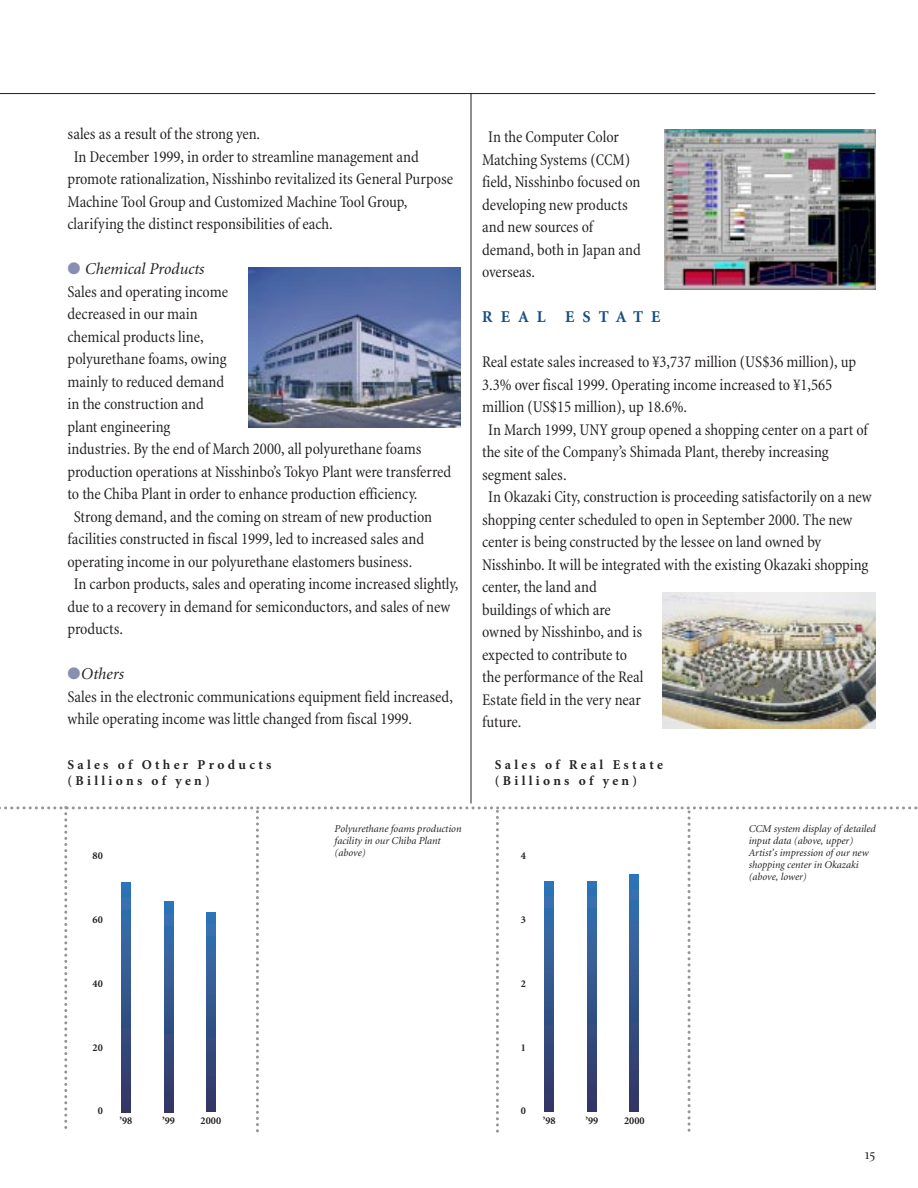
<style>
.page{position:relative;width:918px;height:1188px;background:#fff}
.page>*{position:absolute;margin:0;border:0;box-sizing:border-box;transform-origin:0 0}
.t1{font:condensed 16.5px/22.5px "Minion";color:#231f20}
.t2{font:italic 16.5px "Minion";color:#231f20}
.t3{font:700 16.5px "Minion";letter-spacing:.49em;color:#144e82}
.t4{font:700 13.5px/16.5px "Minion";letter-spacing:.245em;color:#231f20}
.t5{font:italic 10.5px/12px "Minion";color:#231f20}
.t6{font:700 10.5px "Minion";color:#231f20}
.s1{color:#888fb1}
.s2{font-style:italic;font-stretch:normal}
</style>
<div class="page">
<img style="left:663px;top:593px;width:212px;height:136px">
<img style="left:248px;top:268px;width:213px;height:159px">
<img style="left:664px;top:130px;width:211px;height:159px">
<hr style="left:471px;top:93px;width:1px;height:710px;background:#231f20">
<hr style="left:0;top:93px;width:875px;height:1px;background:#231f20">
<svg style="left:0;top:806px;width:918px;height:327px"></svg>
<p class="t1" style="left:68px;top:124px;width:194px">sales as a result of the strong yen.</p>
<p class="t1" style="left:74px;top:147px;width:347px">In December 1999, in order to streamline management and</p>
<p class="t1" style="left:68px;top:169px;width:387px">promote rationalization, Nisshinbo revitalized its General Purpose</p>
<p class="t1" style="left:68px;top:192px;width:341px">Machine Tool Group and Customized Machine Tool Group,</p>
<p class="t1" style="left:68px;top:214px;width:267px">clarifying the distinct responsibilities of each.</p>
<p class="t2" style="left:68px;top:263px;width:138px"><span class="s1">●</span> Chemical Products</p>
<p class="t1" style="left:68px;top:282px;width:162px">Sales and operating income</p>
<p class="t1" style="left:68px;top:304px;width:132px">decreased in our main</p>
<p class="t1" style="left:68px;top:327px;width:138px">chemical products line,</p>
<p class="t1" style="left:68px;top:349px;width:160px">polyurethane foams, owing</p>
<p class="t1" style="left:68px;top:372px;width:158px">mainly to reduced demand</p>
<p class="t1" style="left:68px;top:394px;width:138px">in the construction and</p>
<p class="t1" style="left:68px;top:417px;width:104px">plant engineering</p>
<p class="t1" style="left:68px;top:439px;width:355px">industries. By the end of March 2000, all polyurethane foams</p>
<p class="t1" style="left:68px;top:462px;width:385px">production operations at Nisshinbo’s Tokyo Plant were transferred</p>
<p class="t1" style="left:68px;top:484px;width:351px">to the Chiba Plant in order to enhance production efficiency.</p>
<p class="t1" style="left:74px;top:507px;width:360px">Strong demand, and the coming on stream of new production</p>
<p class="t1" style="left:68px;top:529px;width:358px">facilities constructed in fiscal 1999, led to increased sales and</p>
<p class="t1" style="left:68px;top:552px;width:346px">operating income in our polyurethane elastomers business.</p>
<p class="t1" style="left:74px;top:574px;width:386px">In carbon products, sales and operating income increased slightly,</p>
<p class="t1" style="left:68px;top:597px;width:384px">due to a recovery in demand for semiconductors, and sales of new</p>
<p class="t1" style="left:68px;top:619px;width:57px">products.</p>
<p class="t1" style="left:68px;top:664px;width:387px"><span class="s1">●</span><span class="s2">Others<br></span>Sales in the electronic communications equipment field increased, while operating income was little changed from fiscal 1999.</p>
<p class="t4" style="left:68px;top:757px;width:205px">Sales of Other Products (Billions of yen)</p>
<p class="t1" style="left:482px;top:127px;width:160px;text-indent:6px">In the Computer Color<br>Matching Systems (CCM) field, Nisshinbo focused on developing new products and new sources of demand, both in Japan and overseas.</p>
<p class="t3" style="left:482px;top:310px;width:180px">REAL ESTATE</p>
<p class="t1" style="left:482px;top:352px;width:376px">Real estate sales increased to ¥3,737 million (US$36 million), up</p>
<p class="t1" style="left:482px;top:374px;width:352px">3.3% over fiscal 1999. Operating income increased to ¥1,565</p>
<p class="t1" style="left:482px;top:397px;width:207px">million (US$15 million), up 18.6%.</p>
<p class="t1" style="left:488px;top:419px;width:381px">In March 1999, UNY group opened a shopping center on a part of</p>
<p class="t1" style="left:482px;top:442px;width:348px">the site of the Company’s Shimada Plant, thereby increasing</p>
<p class="t1" style="left:482px;top:464px;width:86px">segment sales.</p>
<p class="t1" style="left:488px;top:487px;width:385px">In Okazaki City, construction is proceeding satisfactorily on a new</p>
<p class="t1" style="left:482px;top:509px;width:372px">shopping center scheduled to open in September 2000. The new</p>
<p class="t1" style="left:482px;top:532px;width:341px">center is being constructed by the lessee on land owned by</p>
<p class="t1" style="left:482px;top:554px;width:388px">Nisshinbo. It will be integrated with the existing Okazaki shopping</p>
<p class="t1" style="left:482px;top:577px;width:116px">center, the land and</p>
<p class="t1" style="left:482px;top:599px;width:130px">buildings of which are</p>
<p class="t1" style="left:482px;top:622px;width:162px">owned by Nisshinbo, and is</p>
<p class="t1" style="left:482px;top:644px;width:147px">expected to contribute to</p>
<p class="t1" style="left:482px;top:667px;width:163px">the performance of the Real</p>
<p class="t1" style="left:482px;top:689px;width:160px">Estate field in the very near</p>
<p class="t1" style="left:482px;top:712px;width:41px">future.</p>
<p class="t4" style="left:495px;top:757px;width:170px">Sales of Real Estate (Billions of yen)</p>
<p class="t6" style="left:93px;top:852px;width:12px">80</p>
<p class="t5" style="left:334px;top:824px;width:128px">Polyurethane foams production facility in our Chiba Plant (above)</p>
<p class="t5" style="left:748px;top:824px;width:129px">CCM system display of detailed input data (above, upper)<br>Artist’s impression of our new shopping center in Okazaki (above, lower)</p>
<p class="t6" style="left:521px;top:852px;width:7px">4</p>
<p class="t6" style="left:93px;top:916px;width:12px">60</p>
<p class="t6" style="left:521px;top:916px;width:7px">3</p>
<p class="t6" style="left:93px;top:979px;width:12px">40</p>
<p class="t6" style="left:521px;top:979px;width:7px">2</p>
<p class="t6" style="left:93px;top:1043px;width:12px">20</p>
<p class="t6" style="left:521px;top:1043px;width:7px">1</p>
<p class="t6" style="left:98px;top:1107px;width:7px">0</p>
<p class="t6" style="left:521px;top:1107px;width:7px">0</p>
<p class="t6" style="left:119px;top:1117px;width:14px">’98</p>
<p class="t6" style="left:162px;top:1117px;width:14px">’99</p>
<p class="t6" style="left:201px;top:1117px;width:22px">2000</p>
<p class="t6" style="left:543px;top:1117px;width:14px">’98</p>
<p class="t6" style="left:585px;top:1117px;width:14px">’99</p>
<p class="t6" style="left:624px;top:1117px;width:22px">2000</p>
</div>
